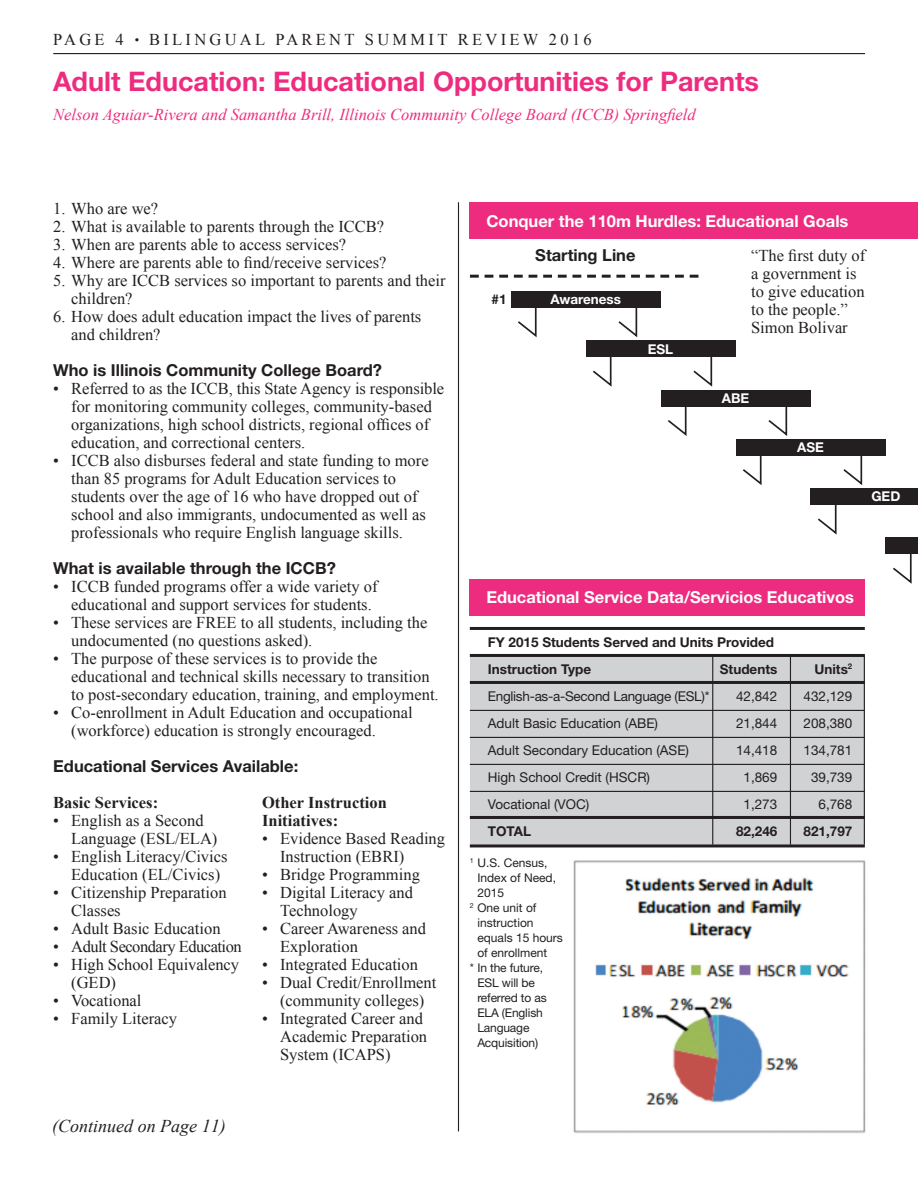
<style>
.page{position:relative;width:918px;height:1188px;background:#fff}
.page>*{position:absolute;margin:0;border:0;box-sizing:border-box;transform-origin:0 0}
.t1{font:700 27px "Helvetica Neue LT Std";color:#ee2c7f}
.t2{font:italic 18px "Times New Roman";color:#231f20}
.t3{font:16.5px/18px "Times New Roman";color:#231f20}
.t4{font:700 16.5px "Helvetica Neue LT Std";color:#231f20}
.t5{font:italic 16.5px "Times New Roman";color:#ee2c7f}
.t6{font:700 16.5px "Helvetica Neue LT Std";color:#fff}
.t7{font:700 16.5px/18px "Times New Roman";color:#231f20}
.t8{font:16.5px "Times New Roman";letter-spacing:.2em;color:#231f20}
.t9{font:16.5px "Times New Roman";letter-spacing:-.03em;color:#231f20}
.t10{font:13.5px "Helvetica Neue LT Std";color:#231f20}
.t11{font:700 13.5px/27px "Helvetica Neue LT Std";color:#231f20}
.t12{font:13.5px "Helvetica Neue LT Std";letter-spacing:-.02em;color:#231f20}
.t13{font:700 13.5px "Helvetica Neue LT Std";color:#fff}
.t14{font:12px "Helvetica Neue LT Std";color:#231f20}
.s1{font-family:"Helvetica Neue LT Std";font-size:9px}
</style>
<div class="page">
<div style="left:469px;top:203px;width:449px;height:36px;background:#ee2c7f"></div>
<hr style="left:53px;top:53px;width:812px;height:1px;background:#231f20">
<div style="left:511px;top:291px;width:150px;height:17px;background:#231f20"></div>
<svg style="left:518px;top:308px;width:19px;height:30px"></svg>
<svg style="left:618px;top:308px;width:20px;height:30px"></svg>
<div style="left:586px;top:341px;width:150px;height:16px;background:#231f20"></div>
<svg style="left:593px;top:357px;width:19px;height:30px"></svg>
<svg style="left:693px;top:357px;width:20px;height:30px"></svg>
<div style="left:661px;top:390px;width:150px;height:16px;background:#231f20"></div>
<svg style="left:666px;top:406px;width:21px;height:30px"></svg>
<svg style="left:767px;top:406px;width:21px;height:30px"></svg>
<div style="left:736px;top:439px;width:150px;height:17px;background:#231f20"></div>
<svg style="left:743px;top:456px;width:19px;height:29px"></svg>
<svg style="left:843px;top:456px;width:20px;height:29px"></svg>
<div style="left:811px;top:489px;width:107px;height:16px;background:#231f20"></div>
<svg style="left:818px;top:505px;width:19px;height:30px"></svg>
<div style="left:886px;top:538px;width:32px;height:16px;background:#231f20"></div>
<svg style="left:893px;top:554px;width:19px;height:30px"></svg>
<svg style="left:470px;top:275px;width:228px;height:3px"></svg>
<img style="left:573px;top:860px;width:293px;height:273px">
<div style="left:469px;top:579px;width:396px;height:37px;background:#ee2c7f"></div>
<div style="left:470px;top:655px;width:394px;height:191px;background:#d1d2d4"></div>
<hr style="left:470px;top:627px;width:395px;height:3px;background:#231f20">
<hr style="left:470px;top:654px;width:395px;height:3px;background:#231f20">
<hr style="left:470px;top:681px;width:395px;height:3px;background:#231f20">
<hr style="left:470px;top:710px;width:395px;height:1px;background:#231f20">
<hr style="left:470px;top:737px;width:395px;height:1px;background:#231f20">
<hr style="left:470px;top:764px;width:395px;height:1px;background:#231f20">
<hr style="left:470px;top:791px;width:395px;height:1px;background:#231f20">
<hr style="left:470px;top:816px;width:395px;height:3px;background:#231f20">
<hr style="left:470px;top:844px;width:395px;height:3px;background:#231f20">
<hr style="left:790px;top:656px;width:1px;height:189px;background:#231f20">
<hr style="left:864px;top:656px;width:1px;height:189px;background:#231f20">
<hr style="left:712px;top:656px;width:1px;height:189px;background:#231f20">
<hr style="left:458px;top:202px;width:1px;height:929px;background:#231f20">
<p class="t8" style="left:53px;top:28px;width:540px">PAGE 4 <span class="s1">•</span> BILINGUAL PARENT SUMMIT REVIEW 2016</p>
<h1 class="t1" style="left:53px;top:65px;width:707px">Adult Education: Educational Opportunities for Parents</h1>
<p class="t5" style="left:53px;top:103px;width:644px">Nelson Aguiar-Rivera and Samantha Brill, Illinois Community College Board (ICCB) Springfield</p>
<p class="t3" style="left:53px;top:199px;width:107px">1. Who are we?</p>
<p class="t3" style="left:53px;top:217px;width:333px">2. What is available to parents through the ICCB?</p>
<p class="t3" style="left:53px;top:235px;width:294px">3. When are parents able to access services?</p>
<p class="t3" style="left:53px;top:253px;width:335px">4. Where are parents able to find/receive services?</p>
<p class="t3" style="left:71px;top:271px;width:376px;text-indent:-18px">5. Why are ICCB services so important to parents and their children?</p>
<p class="t3" style="left:71px;top:307px;width:352px;text-indent:-18px">6. How does adult education impact the lives of parents and children?</p>
<p class="t4" style="left:53px;top:360px;width:330px">Who is Illinois Community College Board?</p>
<p class="t3" style="left:71px;top:379px;width:375px;text-indent:-18px">• Referred to as the ICCB, this State Agency is responsible for monitoring community colleges, community-based organizations, high school districts, regional offices of education, and correctional centers.</p>
<p class="t3" style="left:71px;top:451px;width:359px;text-indent:-18px">• ICCB also disburses federal and state funding to more than 85 programs for Adult Education services to students over the age of 16 who have dropped out of school and also immigrants, undocumented as well as professionals who require English language skills.</p>
<p class="t4" style="left:53px;top:558px;width:284px">What is available through the ICCB?</p>
<p class="t3" style="left:71px;top:577px;width:308px;text-indent:-18px">• ICCB funded programs offer a wide variety of educational and support services for students.</p>
<p class="t3" style="left:71px;top:613px;width:358px;text-indent:-18px">• These services are FREE to all students, including the undocumented (no questions asked).</p>
<p class="t3" style="left:71px;top:649px;width:369px;text-indent:-18px">• The purpose of these services is to provide the educational and technical skills necessary to transition to post-secondary education, training, and employment.</p>
<p class="t3" style="left:71px;top:703px;width:343px;text-indent:-18px">• Co-enrollment in Adult Education and occupational (workforce) education is strongly encouraged.</p>
<p class="t4" style="left:53px;top:756px;width:247px">Educational Services Available:</p>
<p class="t7" style="left:53px;top:793px;width:106px">Basic Services:</p>
<p class="t3" style="left:71px;top:811px;width:148px;text-indent:-18px">• English as a Second<br>Language (ESL/ELA)</p>
<p class="t3" style="left:71px;top:847px;width:158px;text-indent:-18px">• English Literacy/Civics<br>Education (EL/Civics)</p>
<p class="t3" style="left:71px;top:883px;width:157px;text-indent:-18px">• Citizenship Preparation<br>Classes</p>
<p class="t3" style="left:53px;top:919px;width:169px">• Adult Basic Education</p>
<p class="t9" style="left:53px;top:935px;width:190px">• Adult Secondary Education</p>
<p class="t3" style="left:71px;top:955px;width:169px;text-indent:-18px">• High School Equivalency (GED)</p>
<p class="t3" style="left:53px;top:991px;width:90px">• Vocational</p>
<p class="t3" style="left:53px;top:1009px;width:125px">• Family Literacy</p>
<p class="t7" style="left:262px;top:793px;width:126px">Other Instruction<br>Initiatives:</p>
<p class="t3" style="left:280px;top:829px;width:166px;text-indent:-18px">• Evidence Based Reading<br>Instruction (EBRI)</p>
<p class="t3" style="left:262px;top:865px;width:159px">• Bridge Programming</p>
<p class="t3" style="left:280px;top:883px;width:134px;text-indent:-18px">• Digital Literacy and<br>Technology</p>
<p class="t3" style="left:280px;top:919px;width:148px;text-indent:-18px">• Career Awareness and<br>Exploration</p>
<p class="t3" style="left:262px;top:955px;width:157px">• Integrated Education</p>
<p class="t3" style="left:262px;top:973px;width:176px;text-align:center">• Dual Credit/Enrollment (community colleges)</p>
<p class="t3" style="left:280px;top:1009px;width:149px;text-indent:-18px">• Integrated Career and<br>Academic Preparation<br>System (ICAPS)</p>
<p class="t2" style="left:52px;top:1114px;width:175px">(Continued on Page 11)</p>
<p class="t6" style="left:486px;top:211px;width:364px">Conquer the 110m Hurdles: Educational Goals</p>
<p class="t4" style="left:535px;top:245px;width:102px">Starting Line</p>
<p class="t11" style="left:492px;top:285px;width:17px">#1</p>
<p class="t13" style="left:550px;top:291px;width:72px">Awareness</p>
<p class="t13" style="left:648px;top:340px;width:27px">ESL</p>
<p class="t3" style="left:751px;top:247px;width:116px">“The first duty of a government is to give education to the people.”<br>Simon Bolivar</p>
<p class="t13" style="left:722px;top:390px;width:29px">ABE</p>
<p class="t13" style="left:797px;top:439px;width:28px">ASE</p>
<p class="t13" style="left:871px;top:488px;width:30px">GED</p>
<p class="t6" style="left:486px;top:587px;width:369px">Educational Service Data/Servicios Educativos</p>
<p class="t11" style="left:488px;top:628px;width:288px">FY 2015 Students Served and Units Provided<br>Instruction Type</p>
<p class="t11" style="left:720px;top:655px;width:59px">Students</p>
<p class="t11" style="left:814px;top:655px;width:39px">Units<sup>2</sup></p>
<p class="t12" style="left:488px;top:688px;width:223px">English-as-a-Second Language (ESL)*</p>
<p class="t10" style="left:736px;top:688px;width:43px">42,842</p>
<p class="t10" style="left:804px;top:688px;width:50px">432,129</p>
<p class="t10" style="left:488px;top:715px;width:172px">Adult Basic Education (ABE)</p>
<p class="t10" style="left:736px;top:715px;width:43px">21,844</p>
<p class="t10" style="left:804px;top:715px;width:50px">208,380</p>
<p class="t10" style="left:488px;top:742px;width:203px">Adult Secondary Education (ASE)</p>
<p class="t10" style="left:736px;top:742px;width:43px">14,418</p>
<p class="t10" style="left:804px;top:742px;width:50px">134,781</p>
<p class="t10" style="left:488px;top:769px;width:164px">High School Credit (HSCR)</p>
<p class="t10" style="left:744px;top:769px;width:35px">1,869</p>
<p class="t10" style="left:811px;top:769px;width:43px">39,739</p>
<p class="t10" style="left:488px;top:796px;width:103px">Vocational (VOC)</p>
<p class="t10" style="left:744px;top:796px;width:35px">1,273</p>
<p class="t10" style="left:819px;top:796px;width:35px">6,768</p>
<p class="t11" style="left:488px;top:817px;width:45px">TOTAL</p>
<p class="t11" style="left:736px;top:817px;width:43px">82,246</p>
<p class="t11" style="left:804px;top:817px;width:50px">821,797</p>
<p class="t14" style="left:470px;top:856px;width:79px"><sup>1</sup> U.S. Census,</p>
<p class="t14" style="left:477px;top:871px;width:80px">Index of Need,</p>
<p class="t14" style="left:477px;top:886px;width:28px">2015</p>
<p class="t14" style="left:470px;top:901px;width:68px"><sup>2</sup> One unit of</p>
<p class="t14" style="left:477px;top:916px;width:58px">instruction</p>
<p class="t14" style="left:477px;top:931px;width:87px">equals 15 hours</p>
<p class="t14" style="left:477px;top:946px;width:72px">of enrollment</p>
<p class="t14" style="left:470px;top:961px;width:75px">* In the future,</p>
<p class="t14" style="left:477px;top:976px;width:59px">ESL will be</p>
<p class="t14" style="left:477px;top:991px;width:71px">referred to as</p>
<p class="t14" style="left:477px;top:1006px;width:67px">ELA (English</p>
<p class="t14" style="left:477px;top:1021px;width:54px">Language</p>
<p class="t14" style="left:477px;top:1036px;width:62px">Acquisition)</p>
</div>
